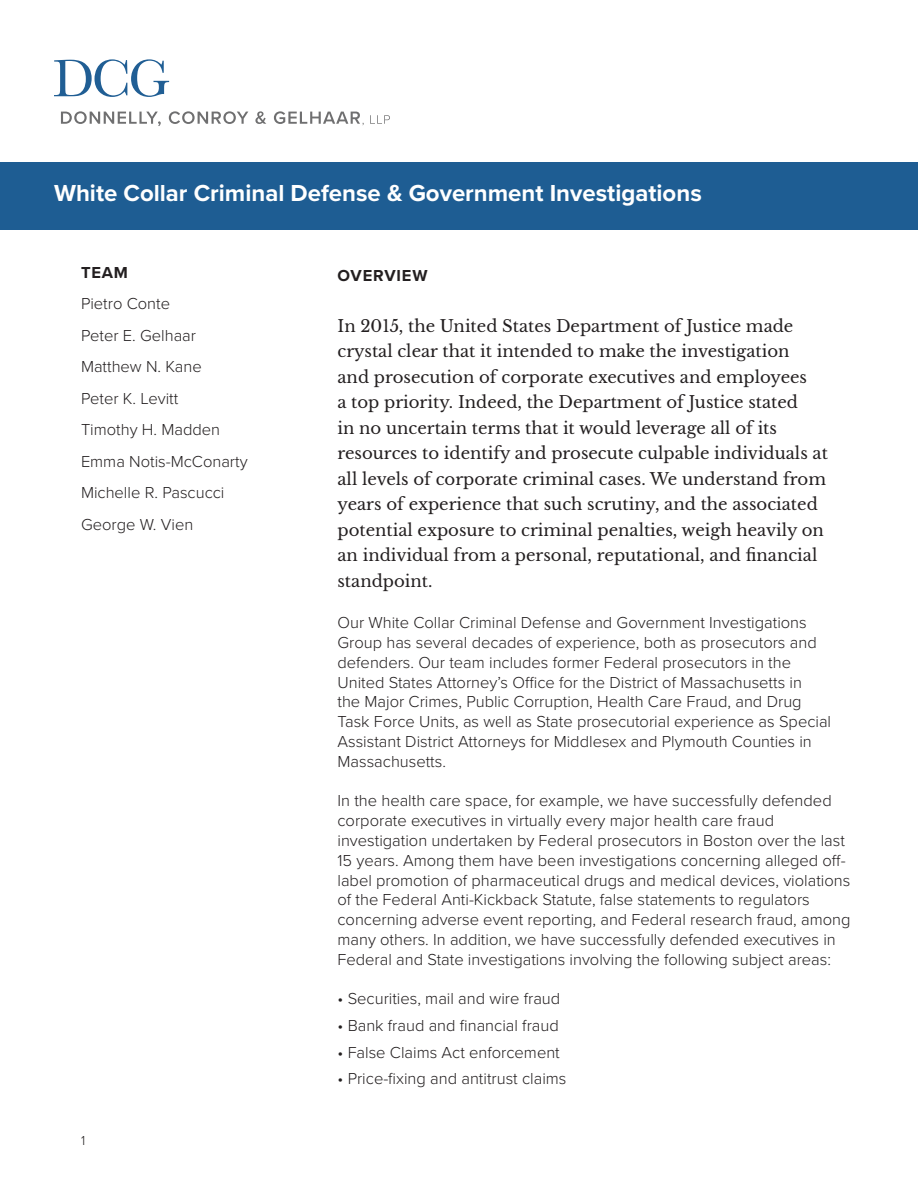
<style>
.page{position:relative;width:918px;height:1188px;background:#fff}
.page>*{position:absolute;margin:0;border:0;box-sizing:border-box;transform-origin:0 0}
.t1{font:700 24px "Proxima Nova";color:#fff}
.t2{font:300 16.5px/19.8px "Proxima Nova";color:#231f20}
.t3{font:16.5px/25.5px "Libre Baskerville";color:#231f20}
.t4{font:700 16.5px "Proxima Nova";letter-spacing:.05em;color:#231f20}
.t5{font:300 13.5px "Proxima Nova";color:#231f20}
</style>
<div class="page">
<svg style="left:54px;top:59px;width:115px;height:38px"></svg>
<svg style="left:61px;top:111px;width:100px;height:15px"></svg>
<svg style="left:169px;top:111px;width:79px;height:13px"></svg>
<svg style="left:255px;top:111px;width:11px;height:13px"></svg>
<svg style="left:274px;top:111px;width:90px;height:14px"></svg>
<svg style="left:370px;top:115px;width:20px;height:9px"></svg>
<div style="left:0;top:162px;width:918px;height:68px;background:#1e5d93"></div>
<h1 class="t1" style="left:54px;top:179px;width:649px">White Collar Criminal Defense &amp; Government Investigations</h1>
<p class="t4" style="left:81px;top:263px;width:49px">TEAM</p>
<p class="t2" style="left:81px;top:288px;width:168px;line-height:31.5px">Pietro Conte<br>Peter E. Gelhaar<br>Matthew N. Kane<br>Peter K. Levitt<br>Timothy H. Madden<br>Emma Notis-McConarty<br>Michelle R. Pascucci<br>George W. Vien</p>
<p class="t5" style="left:81px;top:1132px;width:6px">1</p>
<p class="t4" style="left:338px;top:266px;width:91px">OVERVIEW</p>
<p class="t3" style="left:338px;top:313px;width:492px">In 2015, the United States Department of Justice made crystal clear that it intended to make the investigation<br>and prosecution of corporate executives and employees<br>a top priority. Indeed, the Department of Justice stated<br>in no uncertain terms that it would leverage all of its resources to identify and prosecute culpable individuals at all levels of corporate criminal cases. We understand from years of experience that such scrutiny, and the associated potential exposure to criminal penalties, weigh heavily on an individual from a personal, reputational, and financial standpoint.</p>
<p class="t2" style="left:338px;top:613px;width:495px">Our White Collar Criminal Defense and Government Investigations Group has several decades of experience, both as prosecutors and defenders. Our team includes former Federal prosecutors in the United States Attorney’s Office for the District of Massachusetts in<br>the Major Crimes, Public Corruption, Health Care Fraud, and Drug Task Force Units, as well as State prosecutorial experience as Special Assistant District Attorneys for Middlesex and Plymouth Counties in Massachusetts.</p>
<p class="t2" style="left:338px;top:791px;width:514px">In the health care space, for example, we have successfully defended corporate executives in virtually every major health care fraud investigation undertaken by Federal prosecutors in Boston over the last 15 years. Among them have been investigations concerning alleged off&shy;label promotion of pharmaceutical drugs and medical devices, violations of the Federal Anti-Kickback Statute, false statements to regulators concerning adverse event reporting, and Federal research fraud, among many others. In addition, we have successfully defended executives in Federal and State investigations involving the following subject areas:</p>
<p class="t2" style="left:338px;top:989px;width:224px">• Securities, mail and wire fraud</p>
<p class="t2" style="left:338px;top:1016px;width:223px">• Bank fraud and financial fraud</p>
<p class="t2" style="left:338px;top:1042px;width:224px">• False Claims Act enforcement</p>
<p class="t2" style="left:338px;top:1069px;width:230px">• Price-fixing and antitrust claims</p>
</div>
